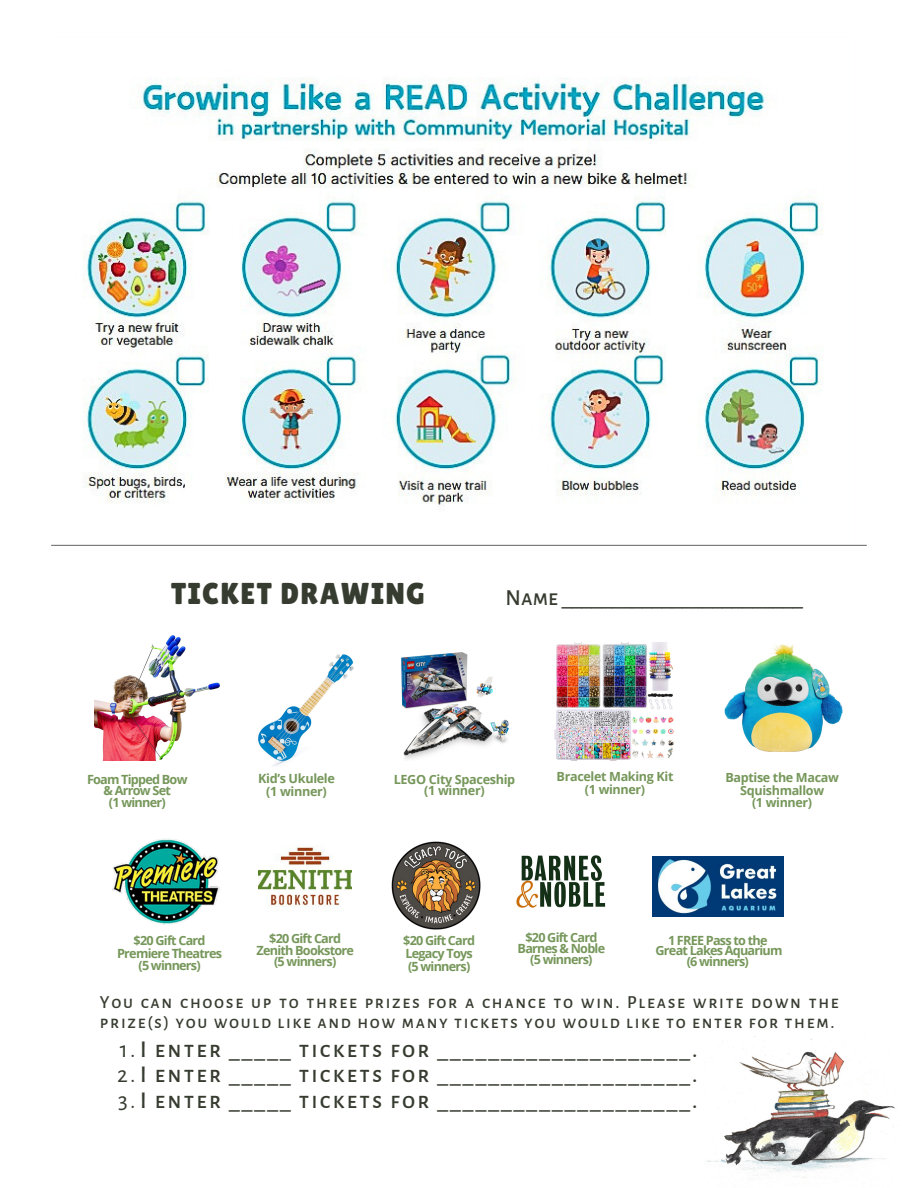
<style>
.page{position:relative;width:918px;height:1188px;background:#fff}
.page>*{position:absolute;margin:0;border:0;box-sizing:border-box;transform-origin:0 0}
.t1{font:30.15px "Lilita One";letter-spacing:.045em;color:#363c30}
.t2{font:500 23.55px "Alegreya Sans SC";letter-spacing:.095em;color:#363c30}
.t3{font:500 22.5px "Alegreya Sans SC";color:#363c30}
.t4{font:500 18px/19.5px "Alegreya Sans SC";letter-spacing:.095em;color:#363c30}
.t5{font:700 12.6px/11.6px "Open Sans";letter-spacing:-.06em;color:#76975a;text-align:center}
.t6{font:700 12.6px/12.6px "Open Sans";letter-spacing:-.03em;color:#76975a;text-align:center}
.s1{font-weight:400}
</style>
<div class="page">
<img style="left:113px;top:838px;width:106px;height:87px">
<img style="left:391px;top:841px;width:90px;height:89px">
<img style="left:516px;top:855px;width:90px;height:53px">
<img style="left:259px;top:847px;width:92px;height:60px">
<img style="left:652px;top:857px;width:132px;height:60px">
<img style="left:707px;top:1036px;width:188px;height:146px">
<img style="left:259px;top:654px;width:94px;height:112px">
<img style="left:95px;top:636px;width:124px;height:125px">
<img style="left:724px;top:645px;width:119px;height:106px">
<img style="left:401px;top:653px;width:107px;height:107px">
<img style="left:555px;top:643px;width:118px;height:118px">
<img style="left:51px;top:77px;width:800px;height:468px">
<hr style="left:51px;top:545px;width:816px;height:1px;background:#737373">
<p class="t1" style="left:171px;top:576px;width:255px">TICKET DRAWING</p>
<p class="t3" style="left:506px;top:587px;width:299px">Name ________________________</p>
<p class="t5" style="left:87px;top:773px;width:102px">Foam Tipped Bow &amp; Arrow Set</p>
<p class="t5" style="left:109px;top:796px;width:58px">(1 winner)</p>
<p class="t6" style="left:258px;top:772px;width:78px">Kid’s Ukulele</p>
<p class="t5" style="left:266px;top:785px;width:62px">(1 winner)</p>
<p class="t6" style="left:394px;top:773px;width:123px">LEGO City Spaceship</p>
<p class="t5" style="left:424px;top:785px;width:62px">(1 winner)</p>
<h4 class="t6" style="left:557px;top:770px;width:118px">Bracelet Making Kit</h4>
<p class="t5" style="left:585px;top:783px;width:62px">(1 winner)</p>
<p class="t6" style="left:725px;top:771px;width:115px">Baptise the Macaw<br>Squishmallow</p>
<p class="t5" style="left:752px;top:797px;width:62px">(1 winner)</p>
<p class="t5" style="left:525px;top:932px;width:73px">$20 Gift Card</p>
<p class="t5" style="left:518px;top:942px;width:89px">Barnes &amp; Noble</p>
<p class="t5" style="left:530px;top:953px;width:64px">(5 winners)</p>
<p class="t5" style="left:269px;top:932px;width:73px">$20 Gift Card</p>
<p class="t5" style="left:257px;top:944px;width:99px">Zenith Bookstore</p>
<p class="t5" style="left:274px;top:956px;width:64px">(5 winners)</p>
<p class="t5" style="left:668px;top:934px;width:101px">1 FREE Pass to the</p>
<p class="t5" style="left:656px;top:944px;width:128px">Great Lakes Aquarium</p>
<p class="t5" style="left:687px;top:955px;width:64px">(6 winners)</p>
<p class="t5" style="left:134px;top:934px;width:73px">$20 Gift Card</p>
<p class="t5" style="left:117px;top:947px;width:106px">Premiere Theatres</p>
<p class="t5" style="left:138px;top:960px;width:64px">(5 winners)</p>
<p class="t5" style="left:403px;top:935px;width:73px">$20 Gift Card</p>
<p class="t5" style="left:405px;top:947px;width:69px">Legacy Toys</p>
<p class="t5" style="left:408px;top:960px;width:64px">(5 winners)</p>
<p class="t4" style="left:100px;top:993px;width:740px">You can choose up to three prizes for a chance to win. Please write down the prize(s) you would like and how many tickets you would like to enter for them.</p>
<p class="t2" style="left:120px;top:1038px;width:579px"><span class="s1">1.</span>I enter _____ tickets for ____________________.</p>
<p class="t2" style="left:117px;top:1064px;width:582px"><span class="s1">2.</span>I enter _____ tickets for ____________________.</p>
<p class="t2" style="left:118px;top:1089px;width:581px"><span class="s1">3.</span>I enter _____ tickets for ____________________.</p>
</div>
